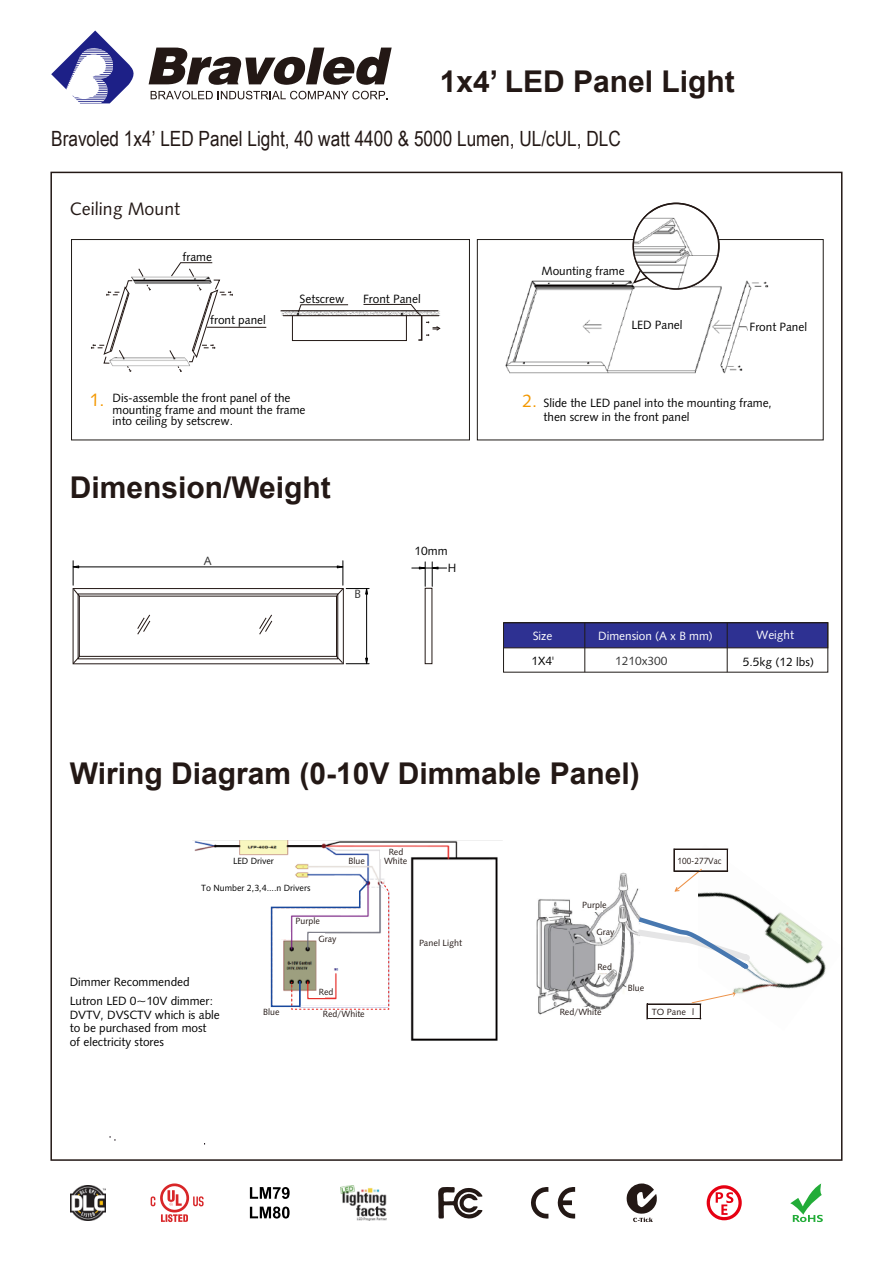
<style>
.page{position:relative;width:893px;height:1263px;background:#fff}
.page>*{position:absolute;margin:0;border:0;box-sizing:border-box;transform-origin:0 0}
.t1{font:700 30px "Arial";color:#231815}
.t2{font:21px "Arial Narrow";color:#231815}
.t3{font:18px "Humanist 531 BT Roman A";color:#231815}
.t4{font:12px/11.6px "Humanist 531 BT Roman A";letter-spacing:-.005em;color:#000}
.t5{font:12px "Humanist 531 BT Roman A";letter-spacing:-.005em;color:#fff}
.t6{font:12px "Humanist 531 BT Roman A";letter-spacing:-.005em;color:#333}
.t7{font:9px/17.4px "Humanist 531 BT Roman A";color:#231815}
.t8{font:9px "Humanist 531 BT Roman A";letter-spacing:-.005em;color:#000}
.t9{font:9px "Humanist 531 BT Roman A";color:#231815;scale:.92 1}
.s1{font-size:18px;color:#f39800}
</style>
<div class="page">
<svg style="left:149px;top:47px;width:243px;height:38px"></svg>
<svg style="left:51px;top:31px;width:83px;height:72px"></svg>
<svg style="left:151px;top:91px;width:237px;height:8px"></svg>
<svg style="left:531px;top:1187px;width:17px;height:32px"></svg>
<svg style="left:557px;top:1187px;width:18px;height:32px"></svg>
<svg style="left:438px;top:1187px;width:45px;height:32px"></svg>
<svg style="left:626px;top:1183px;width:31px;height:39px"></svg>
<svg style="left:790px;top:1183px;width:33px;height:39px"></svg>
<svg style="left:707px;top:1185px;width:35px;height:35px"></svg>
<svg style="left:250px;top:1187px;width:40px;height:12px"></svg>
<svg style="left:250px;top:1206px;width:40px;height:12px"></svg>
<img style="left:70px;top:1185px;width:35px;height:35px">
<img style="left:340px;top:1185px;width:46px;height:35px">
<svg style="left:151px;top:1183px;width:53px;height:39px"></svg>
<img style="left:151px;top:276px;width:18px;height:8px">
<hr style="left:207px;top:327px;width:59px;height:1px;background:#231815">
<svg style="left:91px;top:268px;width:60px;height:104px"></svg>
<svg style="left:169px;top:262px;width:64px;height:110px"></svg>
<img style="left:280px;top:311px;width:83px;height:4px">
<hr style="left:281px;top:310px;width:157px;height:1px;background:#231815">
<hr style="left:283px;top:315px;width:156px;height:1px;background:#231815">
<div style="left:292px;top:315px;width:115px;height:26px;border:1px solid #231815"></div>
<svg style="left:297px;top:304px;width:52px;height:9px"></svg>
<svg style="left:363px;top:304px;width:78px;height:37px"></svg>
<div style="left:71px;top:239px;width:399px;height:201px;border:1px solid #1f1a17"></div>
<div style="left:477px;top:239px;width:347px;height:201px;border:1px solid #1f1a17"></div>
<img style="left:505px;top:280px;width:264px;height:94px">
<div style="left:748px;top:324px;width:39px;height:10px;background:#fff"></div>
<div style="left:630px;top:321px;width:39px;height:10px;background:#fff"></div>
<img style="left:633px;top:213px;width:86px;height:76px">
<div style="left:632px;top:203px;width:87px;height:87px;border:2px solid #231815;border-radius:50%"></div>
<hr style="left:79px;top:566px;width:258px;height:1px;background:#000">
<hr style="left:412px;top:568px;width:35px;height:1px;background:#000">
<svg style="left:418px;top:562px;width:21px;height:24px"></svg>
<hr style="left:366px;top:594px;width:1px;height:64px;background:#000">
<div style="left:503px;top:622px;width:325px;height:26px;background:#2e3192;border:1px solid #231815"></div>
<div style="left:503px;top:622px;width:325px;height:50px;border:1px solid #1f1a17"></div>
<hr style="left:584px;top:623px;width:1px;height:49px;background:#1f1a17">
<hr style="left:727px;top:623px;width:1px;height:49px;background:#1f1a17">
<div style="left:73px;top:588px;width:271px;height:76px;border:1px solid #231815"></div>
<div style="left:79px;top:596px;width:258px;height:61px;border:1px solid #231815"></div>
<svg style="left:72px;top:561px;width:8px;height:36px"></svg>
<svg style="left:335px;top:655px;width:34px;height:10px"></svg>
<svg style="left:336px;top:561px;width:33px;height:36px"></svg>
<svg style="left:72px;top:656px;width:8px;height:8px"></svg>
<svg style="left:137px;top:614px;width:14px;height:21px"></svg>
<svg style="left:259px;top:614px;width:14px;height:21px"></svg>
<img style="left:646px;top:844px;width:197px;height:187px">
<img style="left:193px;top:840px;width:309px;height:201px">
<div style="left:352px;top:858px;width:15px;height:6px;background:#fff"></div>
<div style="left:430px;top:938px;width:44px;height:8px;background:#fff"></div>
<div style="left:273px;top:1008px;width:34px;height:6px;background:#fff"></div>
<div style="left:246px;top:857px;width:30px;height:6px;background:#fff"></div>
<div style="left:255px;top:883px;width:71px;height:6px;background:#fff"></div>
<div style="left:381px;top:848px;width:17px;height:11px;background:#fff"></div>
<img style="left:536px;top:857px;width:161px;height:161px">
<svg style="left:647px;top:1005px;width:1px;height:13px"></svg>
<hr style="left:674px;top:870px;width:54px;height:1px;background:#231815">
<hr style="left:647px;top:1004px;width:54px;height:1px;background:#231815">
<hr style="left:647px;top:1018px;width:54px;height:1px;background:#231815">
<svg style="left:692px;top:992px;width:43px;height:27px"></svg>
<svg style="left:631px;top:914px;width:127px;height:61px"></svg>
<svg style="left:674px;top:850px;width:28px;height:41px"></svg>
<hr style="left:674px;top:849px;width:54px;height:1px;background:#231815">
<hr style="left:674px;top:871px;width:54px;height:1px;background:#231815">
<svg style="left:727px;top:850px;width:1px;height:20px"></svg>
<div style="left:585px;top:904px;width:18px;height:7px;background:#fff"></div>
<div style="left:597px;top:929px;width:13px;height:8px;background:#fff"></div>
<div style="left:596px;top:965px;width:13px;height:7px;background:#fff"></div>
<div style="left:627px;top:984px;width:13px;height:7px;background:#fff"></div>
<div style="left:567px;top:1007px;width:22px;height:8px;background:#fff"></div>
<svg style="left:270px;top:881px;width:120px;height:129px"></svg>
<h1 class="t1" style="left:440px;top:62px;width:297px">1x4’ LED Panel Light</h1>
<h2 class="t2" style="left:51px;top:124px;width:571px">Bravoled 1x4’ LED Panel Light, 40 watt 4400 &amp; 5000 Lumen, UL/cUL, DLC</h2>
<h3 class="t3" style="left:70px;top:198px;width:112px">Ceiling Mount</h3>
<p class="t4" style="left:183px;top:251px;width:31px">frame</p>
<p class="t4" style="left:210px;top:314px;width:57px">front panel</p>
<p class="t4" style="left:300px;top:292px;width:46px">Setscrew</p>
<p class="t4" style="left:363px;top:292px;width:59px">Front Panel</p>
<p class="t4" style="left:113px;top:392px;width:195px;text-indent:-23px"><span class="s1">1.</span> Dis-assemble the front panel of the mounting frame and mount the frame into ceiling by setscrew.</p>
<h1 class="t1" style="left:70px;top:468px;width:263px">Dimension/Weight</h1>
<p class="t6" style="left:204px;top:554px;width:9px">A</p>
<p class="t6" style="left:354px;top:586px;width:8px">B</p>
<p class="t4" style="left:415px;top:545px;width:35px">10mm</p>
<p class="t4" style="left:448px;top:561px;width:10px">H</p>
<p class="t4" style="left:541px;top:265px;width:85px">Mounting frame</p>
<p class="t4" style="left:631px;top:319px;width:53px">LED Panel</p>
<p class="t4" style="left:749px;top:321px;width:59px">Front Panel</p>
<p class="t4" style="left:544px;top:395px;width:230px;line-height:14.4px;text-indent:-21px"><span class="s1">2.</span> Slide the LED panel into the mounting frame, then screw in the front panel</p>
<p class="t5" style="left:533px;top:628px;width:21px">Size</p>
<p class="t5" style="left:598px;top:628px;width:116px">Dimension (A x B mm)</p>
<p class="t4" style="left:531px;top:655px;width:24px">1X4'</p>
<p class="t6" style="left:615px;top:653px;width:54px">1210x300</p>
<p class="t5" style="left:757px;top:627px;width:39px">Weight</p>
<p class="t4" style="left:743px;top:656px;width:73px">5.5kg (12 lbs)</p>
<h1 class="t1" style="left:70px;top:754px;width:571px">Wiring Diagram (0-10V Dimmable Panel)</h1>
<p class="t8" style="left:233px;top:855px;width:42px">LED Driver</p>
<p class="t8" style="left:201px;top:882px;width:111px">To Number 2,3,4....n Drivers</p>
<p class="t7" style="left:318px;top:912px;width:20px;text-indent:-23px">Purple<br>Gray</p>
<p class="t7" style="left:389px;top:842px;width:16px">Red</p>
<p class="t7" style="left:348px;top:852px;width:18px">Blue</p>
<p class="t7" style="left:384px;top:852px;width:25px">White</p>
<p class="t4" style="left:70px;top:972px;width:145px;line-height:18.8px">Dimmer Recommended<br>Lutron LED 0~10V dimmer:</p>
<p class="t4" style="left:70px;top:1007px;width:152px;line-height:13.6px">DVTV, DVSCTV which is able to be purchased from most of electricity stores</p>
<p class="t7" style="left:263px;top:1003px;width:18px">Blue</p>
<p class="t7" style="left:319px;top:983px;width:16px">Red</p>
<p class="t7" style="left:323px;top:1005px;width:43px">Red/White</p>
<p class="t7" style="left:419px;top:934px;width:45px">Panel Light</p>
<p class="t9" style="left:677px;top:855px;width:49px">100-277Vac</p>
<p class="t7" style="left:582px;top:896px;width:26px">Purple</p>
<p class="t7" style="left:596px;top:923px;width:20px">Gray</p>
<p class="t7" style="left:597px;top:958px;width:16px">Red</p>
<p class="t7" style="left:560px;top:1003px;width:43px">Red/White</p>
<p class="t7" style="left:628px;top:979px;width:18px">Blue</p>
<p class="t7" style="left:652px;top:1003px;width:44px">TO Pane l</p>
</div>
